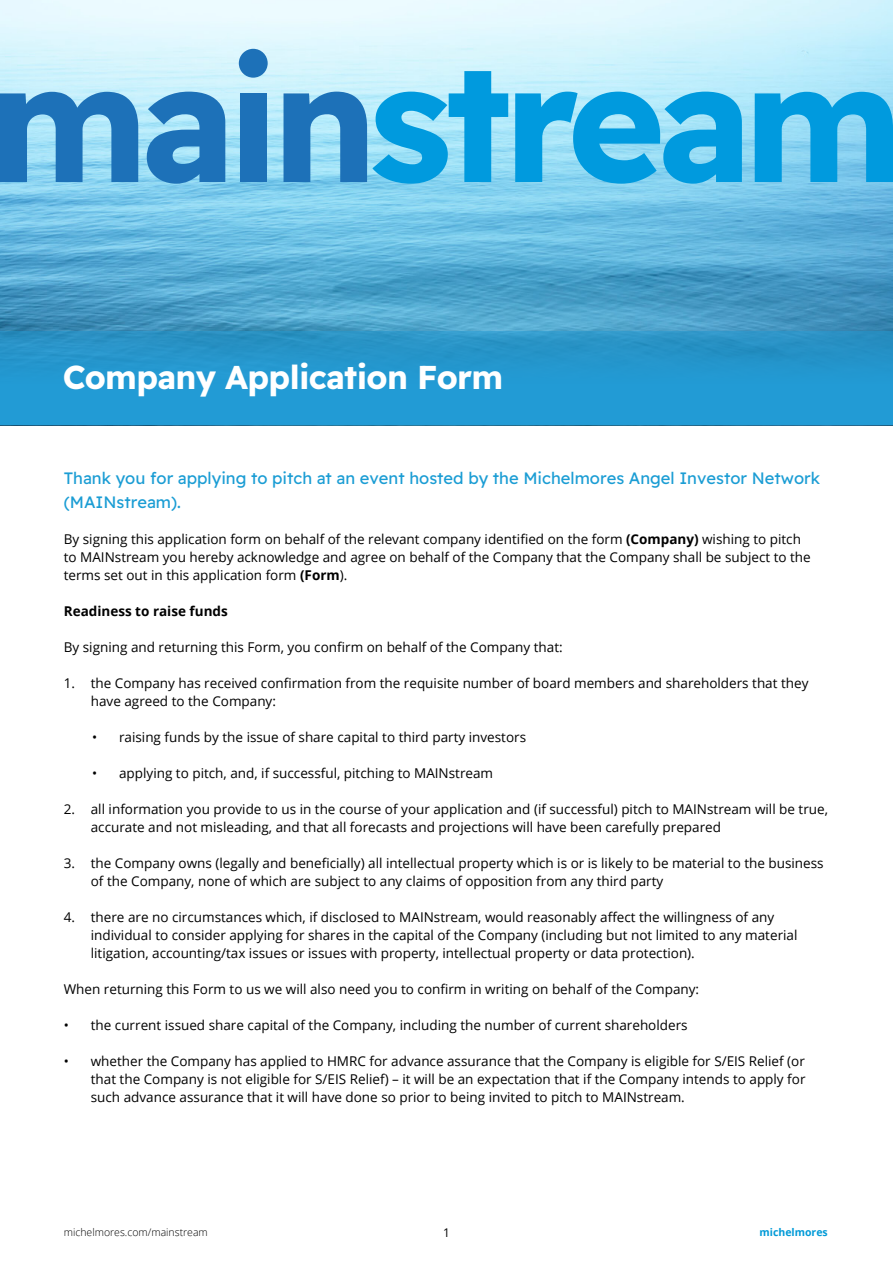
<style>
.page{position:relative;width:893px;height:1263px;background:#fff}
.page>*{position:absolute;margin:0;border:0;box-sizing:border-box;transform-origin:0 0}
.t1{font:33px "Readex Pro";letter-spacing:-.02em;color:#fff}
.t2{font:16.5px/24px "Readex Pro";color:#1b9dd4}
.t3{font:13.5px/18px "Open Sans";color:#000}
.t4{font:700 13.5px "Open Sans";color:#000}
.t5{font:12px "Open Sans";color:#000}
.t6{font:300 10.5px "Open Sans";color:#000}
.t7{font:700 10.5px "Open Sans";color:#009ad7}
.s1{font-weight:700}
</style>
<div class="page">
<img style="left:0;top:0;width:893px;height:332px">
<div style="left:0;top:332px;width:893px;height:93px;background:linear-gradient(to bottom,#2892c5,#209eda)"></div>
<svg style="left:515px;top:92px;width:227px;height:92px;background:#36b1e6"></svg>
<svg style="left:755px;top:92px;width:138px;height:90px;background:#30ade4"></svg>
<svg style="left:0;top:92px;width:138px;height:90px;background:#4b97cd"></svg>
<svg style="left:147px;top:92px;width:78px;height:92px;background:#4490c9"></svg>
<div style="left:240px;top:93px;width:27px;height:89px;background:#1d71b8"></div>
<svg style="left:284px;top:71px;width:224px;height:113px;background:#5ab6e2"></svg>
<div style="left:239px;top:49px;width:29px;height:29px;background:#1d71b8;border-radius:50%"></div>
<h1 class="t1" style="left:63px;top:358px;width:442px">Company Application Form</h1>
<p class="t2" style="left:64px;top:467px;width:758px">Thank you for applying to pitch at an event hosted by the Michelmores Angel Investor Network (MAINstream).</p>
<p class="t3" style="left:64px;top:530px;width:748px">By signing this application form on behalf of the relevant company identified on the form <span class="s1">(Company)</span> wishing to pitch to MAINstream you hereby acknowledge and agree on behalf of the Company that the Company shall be subject to the terms set out in this application form <span class="s1">(Form</span>).</p>
<p class="t4" style="left:64px;top:602px;width:166px">Readiness to raise funds</p>
<p class="t3" style="left:64px;top:638px;width:500px">By signing and returning this Form, you confirm on behalf of the Company that:</p>
<p class="t3" style="left:91px;top:674px;width:719px;text-indent:-27px">1. the Company has received confirmation from the requisite number of board members and shareholders that they have agreed to the Company:</p>
<p class="t3" style="left:92px;top:728px;width:436px">• raising funds by the issue of share capital to third party investors</p>
<p class="t3" style="left:92px;top:764px;width:403px">• applying to pitch, and, if successful, pitching to MAINstream</p>
<p class="t3" style="left:91px;top:800px;width:739px;text-indent:-27px">2. all information you provide to us in the course of your application and (if successful) pitch to MAINstream will be true, accurate and not misleading, and that all forecasts and projections will have been carefully prepared</p>
<p class="t3" style="left:91px;top:854px;width:734px;text-indent:-27px">3. the Company owns (legally and beneficially) all intellectual property which is or is likely to be material to the business of the Company, none of which are subject to any claims of opposition from any third party</p>
<p class="t3" style="left:91px;top:908px;width:708px;text-indent:-27px">4. there are no circumstances which, if disclosed to MAINstream, would reasonably affect the willingness of any individual to consider applying for shares in the capital of the Company (including but not limited to any material litigation, accounting/tax issues or issues with property, intellectual property or data protection).</p>
<p class="t3" style="left:64px;top:980px;width:637px">When returning this Form to us we will also need you to confirm in writing on behalf of the Company:</p>
<p class="t3" style="left:64px;top:1016px;width:625px">• the current issued share capital of the Company, including the number of current shareholders</p>
<p class="t3" style="left:91px;top:1052px;width:716px;text-align:justify;text-indent:-27px">• whether the Company has applied to HMRC for advance assurance that the Company is eligible for S/EIS Relief (or that the Company is not eligible for S/EIS Relief) – it will be an expectation that if the Company intends to apply for such advance assurance that it will have done so prior to being invited to pitch to MAINstream.</p>
<p class="t6" style="left:64px;top:1225px;width:146px">michelmores.com/mainstream</p>
<p class="t5" style="left:443px;top:1224px;width:8px">1</p>
<p class="t7" style="left:759px;top:1225px;width:70px">michelmores</p>
</div>
